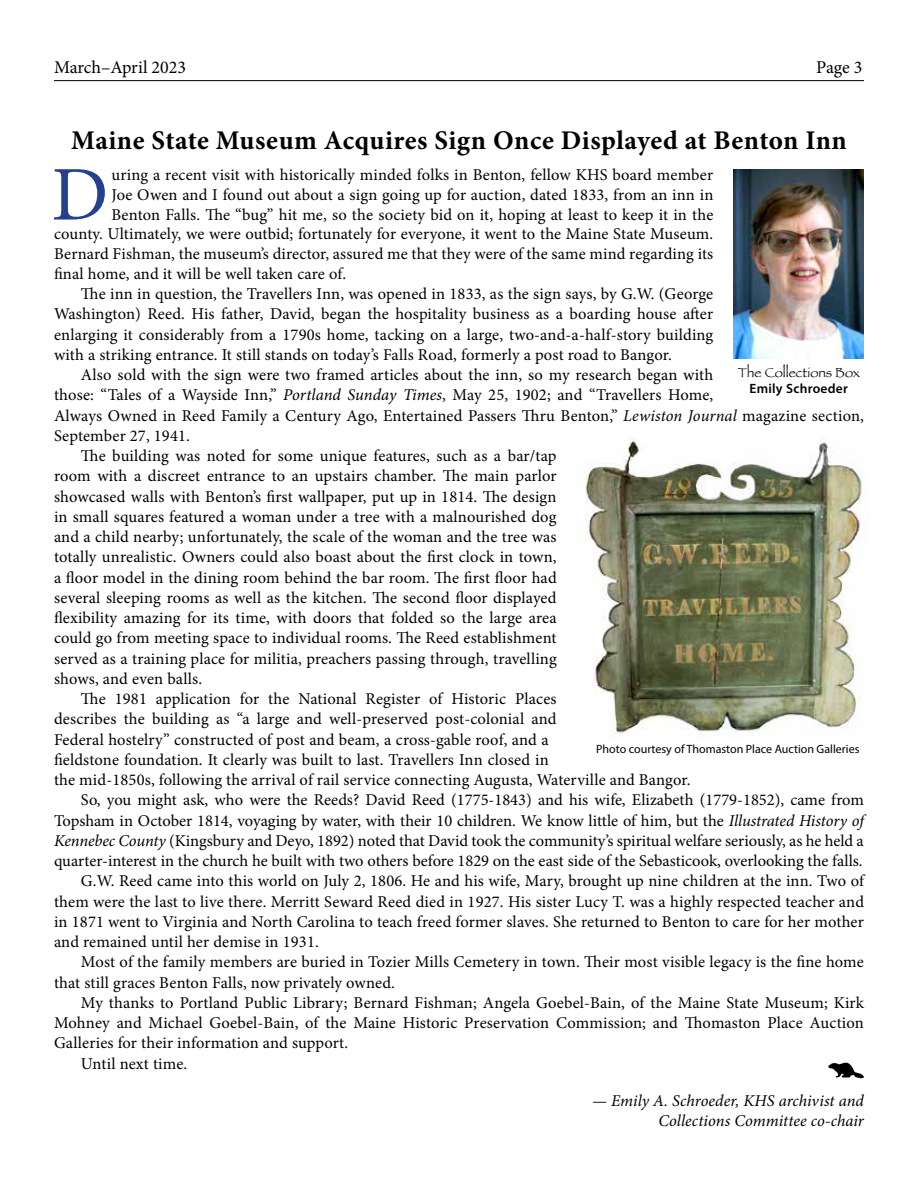
<style>
.page{position:relative;width:918px;height:1188px;background:#fff}
.page>*{position:absolute;margin:0;border:0;box-sizing:border-box;transform-origin:0 0}
.t1{font:77.4px "Minion Pro";color:#25408f}
.t2{font:700 27px "Minion Pro";letter-spacing:.02em;color:#000}
.t3{font:18px "Minion Pro";letter-spacing:-.005em;color:#000}
.t4{font:16.5px "Minion Pro";letter-spacing:.005em;color:#000}
.t5{font:italic 16.5px/19.8px "Minion Pro";color:#000;text-align:right}
.t6{font:13.5px "Papyrus";color:#000}
.t7{font:600 13.5px "Myriad Pro";letter-spacing:.02em;color:#000}
.t8{font:12px "Myriad Pro";color:#000}
.s1{font-style:italic}
</style>
<div class="page">
<hr style="left:54px;top:80px;width:810px;height:1px;background:#000">
<img style="left:734px;top:169px;width:130px;height:189px">
<img style="left:829px;top:1062px;width:35px;height:16px">
<img style="left:584px;top:438px;width:278px;height:297px">
<p class="t3" style="left:54px;top:55px;width:134px">March–April 2023</p>
<p class="t3" style="left:816px;top:55px;width:48px">Page 3</p>
<h2 class="t2" style="left:71px;top:121px;width:777px">Maine State Museum Acquires Sign Once Displayed at Benton Inn</h2>
<h1 class="t1" style="left:51px;top:143px;width:58px">D</h1>
<p class="t4" style="left:111px;top:164px;width:603px">uring a recent visit with historically minded folks in Benton, fellow KHS board member</p>
<p class="t4" style="left:111px;top:183px;width:603px">Joe Owen and I found out about a sign going up for auction, dated 1833, from an inn in</p>
<p class="t4" style="left:111px;top:203px;width:603px">Benton Falls. The “bug” hit me, so the society bid on it, hoping at least to keep it in the</p>
<p class="t4" style="left:54px;top:223px;width:661px">county. Ultimately, we were outbid; fortunately for everyone, it went to the Maine State Museum.</p>
<p class="t4" style="left:54px;top:243px;width:661px">Bernard Fishman, the museum’s director, assured me that they were of the same mind regarding its</p>
<p class="t4" style="left:54px;top:263px;width:294px">final home, and it will be well taken care of.</p>
<p class="t4" style="left:81px;top:283px;width:634px">The inn in question, the Travellers Inn, was opened in 1833, as the sign says, by G.W. (George</p>
<p class="t4" style="left:54px;top:303px;width:661px">Washington) Reed. His father, David, began the hospitality business as a boarding house after</p>
<p class="t4" style="left:54px;top:323px;width:661px">enlarging it considerably from a 1790s home, tacking on a large, two-and-a-half-story building</p>
<p class="t4" style="left:54px;top:344px;width:619px">with a striking entrance. It still stands on today’s Falls Road, formerly a post road to Bangor.</p>
<p class="t4" style="left:81px;top:364px;width:634px">Also sold with the sign were two framed articles about the inn, so my research began with</p>
<p class="t4" style="left:54px;top:384px;width:661px">those: “Tales of a Wayside Inn,” <span class="s1">Portland Sunday Times</span>, May 25, 1902; and “Travellers Home,</p>
<p class="t4" style="left:54px;top:404px;width:811px">Always Owned in Reed Family a Century Ago, Entertained Passers Thru Benton,” <span class="s1">Lewiston Journal</span> magazine section,</p>
<p class="t4" style="left:54px;top:425px;width:137px">September 27, 1941.</p>
<p class="t4" style="left:81px;top:445px;width:477px">The building was noted for some unique features, such as a bar/tap</p>
<p class="t4" style="left:54px;top:465px;width:504px">room with a discreet entrance to an upstairs chamber. The main parlor</p>
<p class="t4" style="left:54px;top:485px;width:504px">showcased walls with Benton’s first wallpaper, put up in 1814. The design</p>
<p class="t4" style="left:54px;top:506px;width:504px">in small squares featured a woman under a tree with a malnourished dog</p>
<p class="t4" style="left:54px;top:526px;width:504px">and a child nearby; unfortunately, the scale of the woman and the tree was</p>
<p class="t4" style="left:54px;top:546px;width:504px">totally unrealistic. Owners could also boast about the first clock in town,</p>
<p class="t4" style="left:54px;top:566px;width:504px">a floor model in the dining room behind the bar room. The first floor had</p>
<p class="t4" style="left:54px;top:587px;width:504px">several sleeping rooms as well as the kitchen. The second floor displayed</p>
<p class="t4" style="left:54px;top:607px;width:504px">flexibility amazing for its time, with doors that folded so the large area</p>
<p class="t4" style="left:54px;top:627px;width:504px">could go from meeting space to individual rooms. The Reed establishment</p>
<p class="t4" style="left:54px;top:647px;width:504px">served as a training place for militia, preachers passing through, travelling</p>
<p class="t4" style="left:54px;top:668px;width:150px">shows, and even balls.</p>
<p class="t4" style="left:81px;top:688px;width:477px">The 1981 application for the National Register of Historic Places</p>
<p class="t4" style="left:54px;top:708px;width:504px">describes the building as “a large and well-preserved post-colonial and</p>
<p class="t4" style="left:54px;top:728px;width:496px">Federal hostelry” constructed of post and beam, a cross-gable roof, and a</p>
<p class="t4" style="left:54px;top:749px;width:496px">fieldstone foundation. It clearly was built to last. Travellers Inn closed in</p>
<p class="t4" style="left:54px;top:769px;width:638px">the mid-1850s, following the arrival of rail service connecting Augusta, Waterville and Bangor.</p>
<p class="t4" style="left:81px;top:789px;width:784px">So, you might ask, who were the Reeds? David Reed (1775-1843) and his wife, Elizabeth (1779-1852), came from</p>
<p class="t4" style="left:54px;top:809px;width:811px">Topsham in October 1814, voyaging by water, with their 10 children. We know little of him, but the <span class="s1">Illustrated History of</span></p>
<p class="t4" style="left:54px;top:829px;width:811px"><span class="s1">Kennebec County</span> (Kingsbury and Deyo, 1892) noted that David took the community’s spiritual welfare seriously, as he held a</p>
<p class="t4" style="left:54px;top:850px;width:810px">quarter-interest in the church he built with two others before 1829 on the east side of the Sebasticook, overlooking the falls.</p>
<p class="t4" style="left:81px;top:870px;width:785px">G.W. Reed came into this world on July 2, 1806. He and his wife, Mary, brought up nine children at the inn. Two of</p>
<p class="t4" style="left:54px;top:890px;width:812px">them were the last to live there. Merritt Seward Reed died in 1927. His sister Lucy T. was a highly respected teacher and</p>
<p class="t4" style="left:54px;top:910px;width:811px">in 1871 went to Virginia and North Carolina to teach freed former slaves. She returned to Benton to care for her mother</p>
<p class="t4" style="left:54px;top:931px;width:266px">and remained until her demise in 1931.</p>
<p class="t4" style="left:81px;top:951px;width:784px">Most of the family members are buried in Tozier Mills Cemetery in town. Their most visible legacy is the fine home</p>
<p class="t4" style="left:54px;top:971px;width:342px">that still graces Benton Falls, now privately owned.</p>
<p class="t4" style="left:81px;top:991px;width:785px">My thanks to Portland Public Library; Bernard Fishman; Angela Goebel-Bain, of the Maine State Museum; Kirk</p>
<p class="t4" style="left:54px;top:1012px;width:811px">Mohney and Michael Goebel-Bain, of the Maine Historic Preservation Commission; and Thomaston Place Auction</p>
<p class="t4" style="left:54px;top:1032px;width:296px">Galleries for their information and support.</p>
<p class="t4" style="left:81px;top:1052px;width:108px">Until next time.</p>
<p class="t5" style="left:592px;top:1091px;width:273px">— Emily A. Schroeder, KHS archivist and<br>Collections Committee co-chair</p>
<p class="t6" style="left:738px;top:364px;width:123px">The Collections Box</p>
<p class="t7" style="left:750px;top:380px;width:100px">Emily Schroeder</p>
<p class="t8" style="left:596px;top:742px;width:265px">Photo courtesy of Thomaston Place Auction Galleries</p>
</div>
